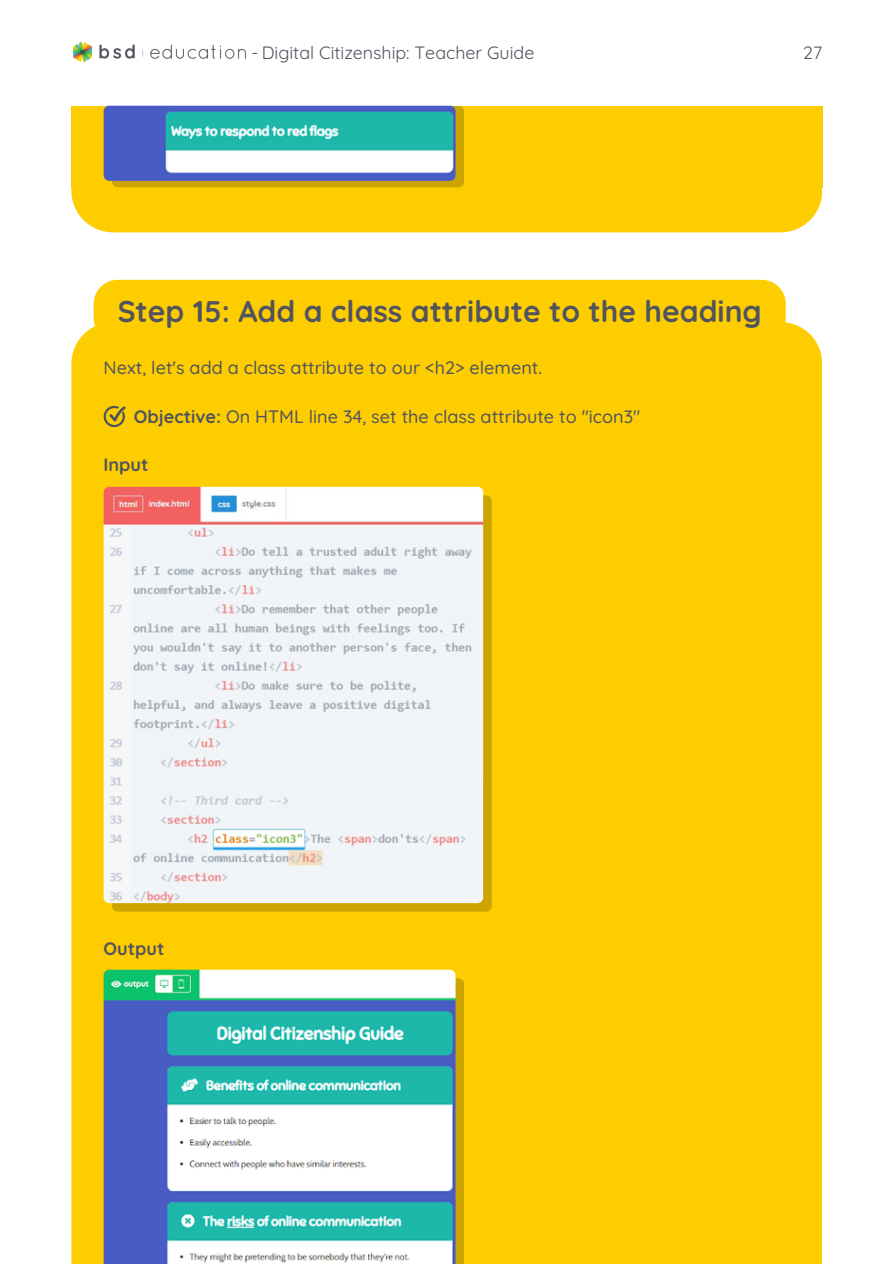
<style>
.page{position:relative;width:894px;height:1264px;background:#fff}
.page>*{position:absolute;margin:0;border:0;box-sizing:border-box;transform-origin:0 0}
.t1{font:700 30px "Quicksand";color:#51545f}
.t2{font:500 18px "Quicksand";color:#51545f}
.t3{font:700 18px "Quicksand";color:#51545f}
.t4{font:17.85px "Quicksand";color:#51545f}
.s1{font-weight:700}
</style>
<div class="page">
<img style="left:73px;top:41px;width:173px;height:22px">
<div style="left:71px;top:106px;width:751px;height:126px;background:#fecd00"></div>
<svg style="left:112px;top:106px;width:352px;height:81px;background:#bc9c15"></svg>
<div style="left:635px;top:106px;width:187px;height:81px;background:#fecd00"></div>
<div style="left:71px;top:322px;width:751px;height:941px;background:#fecd00"></div>
<svg style="left:112px;top:495px;width:379px;height:416px;background:#cba505"></svg>
<svg style="left:104px;top:406px;width:22px;height:21px"></svg>
<div style="left:112px;top:978px;width:352px;height:285px;background:linear-gradient(to bottom,#cba400,#cba400)"></div>
<img style="left:104px;top:969px;width:351px;height:294px">
<img style="left:104px;top:106px;width:351px;height:74px;border-radius:6px">
<div style="left:94px;top:280px;width:691px;height:62px;background:#fecd00;border-radius:24px"></div>
<img style="left:104px;top:487px;width:379px;height:416px;border-radius:6px">
<h2 class="t4" style="left:251px;top:41px;width:284px">- Digital Citizenship: Teacher Guide</h2>
<h2 class="t4" style="left:803px;top:41px;width:20px">27</h2>
<p class="t1" style="left:118px;top:292px;width:645px">Step 15: Add a class attribute to the heading</p>
<p class="t2" style="left:104px;top:356px;width:440px">Next, let's add a class attribute to our &lt;h2&gt; element.</p>
<p class="t2" style="left:134px;top:405px;width:508px"><span class="s1">Objective:</span> On HTML line 34, set the class attribute to "icon3"</p>
<h2 class="t3" style="left:104px;top:453px;width:46px">Input</h2>
<p class="t3" style="left:104px;top:936px;width:62px">Output</p>
</div>
